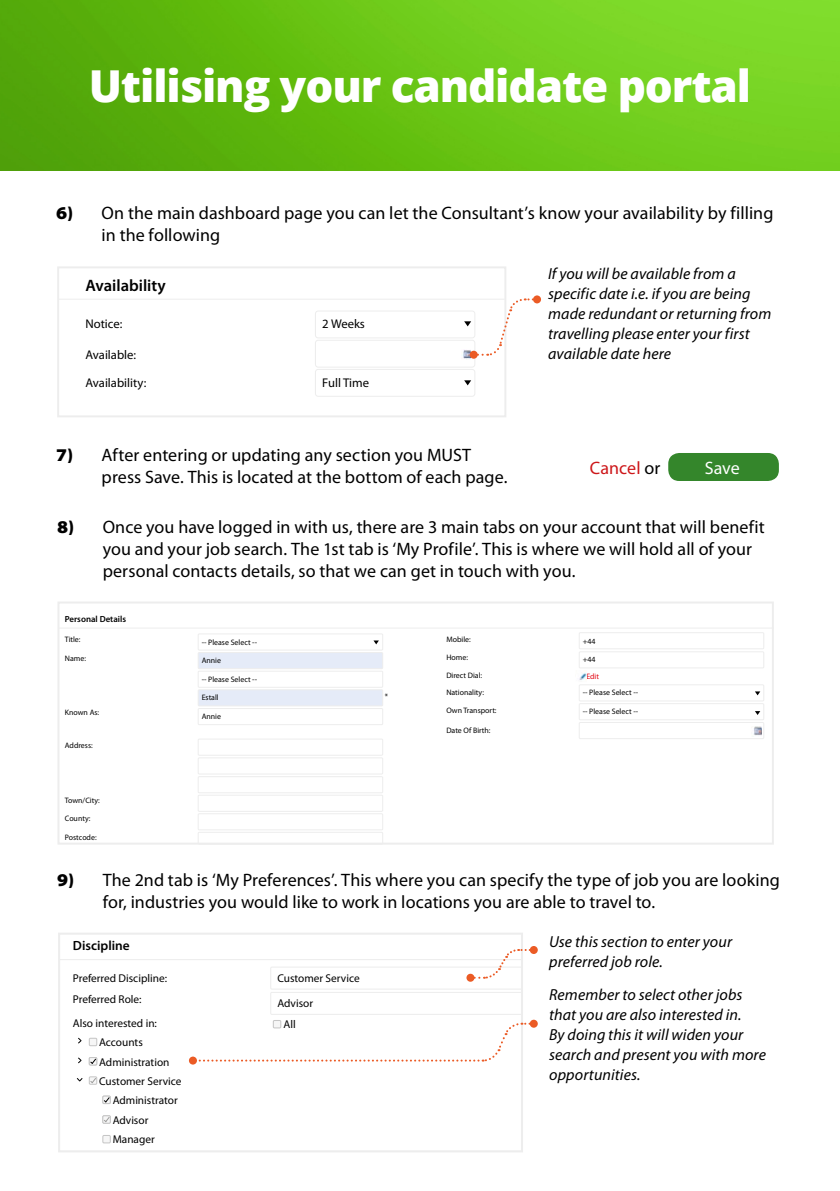
<style>
.page{position:relative;width:840px;height:1191px;background:#fff}
.page>*{position:absolute;margin:0;border:0;box-sizing:border-box;transform-origin:0 0}
.t1{font:800 44px "Open Sans";letter-spacing:-.025em;color:#fff}
.t2{font:18px/22px "Myriad Pro";letter-spacing:.005em;color:#000}
.t3{font:18px "Myriad Pro";letter-spacing:.005em;color:#cd171a}
.t4{font:18px "Myriad Pro";color:#fff}
.t5{font:600 16.6px "Myriad Pro";color:#000}
.t6{font:italic 16px/20px "Myriad Pro";letter-spacing:.005em;color:#000}
.t7{font:600 13.4px "Myriad Pro";color:#000}
.t8{font:12.6px "Myriad Pro";color:#000}
.t9{font:11.2px/21.4px "Myriad Pro";color:#000}
.t10{font:600 8.8px "Myriad Pro";color:#000}
.t11{font:7.8px/16.2px "Myriad Pro";color:#000}
.t12{font:7.8px "Myriad Pro";color:#e30613}
.s1{font-weight:900;font-stretch:semi-expanded}
.s2{color:#000}
</style>
<div class="page">
<hr style="left:59px;top:959px;width:462px;height:1px;background:#ededed">
<div style="left:270px;top:966px;width:252px;height:23px;border:1px solid #ededed"></div>
<div style="left:58px;top:932px;width:464px;height:220px;border:2px solid #ededed"></div>
<div style="left:270px;top:992px;width:252px;height:23px;border:1px solid #ededed"></div>
<div style="left:273px;top:1020px;width:8px;height:8px;border:1px solid #c6c6c6"></div>
<div style="left:89px;top:1038px;width:8px;height:7px;background:#f6f6f6"></div>
<div style="left:89px;top:1037px;width:8px;height:9px;border:1px solid #c6c6c6"></div>
<div style="left:89px;top:1076px;width:8px;height:8px;border:1px solid #c6c6c6"></div>
<div style="left:103px;top:1135px;width:7px;height:7px;background:#f6f6f6"></div>
<div style="left:102px;top:1135px;width:9px;height:8px;border:1px solid #c6c6c6"></div>
<svg style="left:78px;top:1037px;width:4px;height:7px"></svg>
<svg style="left:78px;top:1057px;width:4px;height:6px"></svg>
<svg style="left:76px;top:1078px;width:7px;height:4px"></svg>
<svg style="left:89px;top:1077px;width:8px;height:7px"></svg>
<div style="left:89px;top:1057px;width:8px;height:8px;border:1px solid #c6c6c6"></div>
<svg style="left:89px;top:1057px;width:8px;height:7px"></svg>
<div style="left:102px;top:1095px;width:9px;height:9px;border:1px solid #c6c6c6"></div>
<svg style="left:103px;top:1096px;width:7px;height:7px"></svg>
<div style="left:102px;top:1115px;width:9px;height:8px;border:1px solid #c6c6c6"></div>
<svg style="left:103px;top:1116px;width:7px;height:7px"></svg>
<img style="left:0;top:0;width:839px;height:170px">
<div style="left:57px;top:601px;width:716px;height:243px;border:2px solid #ededed"></div>
<svg style="left:373px;top:640px;width:5px;height:4px"></svg>
<svg style="left:753px;top:726px;width:8px;height:10px"></svg>
<hr style="left:58px;top:627px;width:715px;height:1px;background:#ededed">
<div style="left:197px;top:633px;width:186px;height:17px;border:1px solid #ededed"></div>
<div style="left:197px;top:670px;width:186px;height:18px;border:1px solid #ededed"></div>
<div style="left:198px;top:652px;width:184px;height:16px;background:#e5ebf8"></div>
<div style="left:197px;top:652px;width:186px;height:17px;border:1px solid #ededed"></div>
<div style="left:198px;top:690px;width:184px;height:16px;background:#e5ebf8"></div>
<div style="left:197px;top:689px;width:186px;height:17px;border:1px solid #ededed"></div>
<div style="left:197px;top:708px;width:186px;height:17px;border:1px solid #ededed"></div>
<div style="left:197px;top:738px;width:186px;height:17px;border:1px solid #ededed"></div>
<div style="left:197px;top:757px;width:186px;height:17px;border:1px solid #ededed"></div>
<div style="left:197px;top:776px;width:186px;height:17px;border:1px solid #ededed"></div>
<div style="left:197px;top:794px;width:186px;height:18px;border:1px solid #ededed"></div>
<div style="left:197px;top:813px;width:186px;height:17px;border:1px solid #ededed"></div>
<div style="left:197px;top:832px;width:186px;height:12px;border:1px solid #ededed"></div>
<div style="left:578px;top:632px;width:185px;height:17px;border:1px solid #ededed"></div>
<div style="left:578px;top:651px;width:185px;height:17px;border:1px solid #ededed"></div>
<div style="left:578px;top:684px;width:185px;height:17px;border:1px solid #ededed"></div>
<div style="left:578px;top:703px;width:185px;height:17px;border:1px solid #ededed"></div>
<div style="left:578px;top:722px;width:185px;height:17px;border:1px solid #ededed"></div>
<svg style="left:755px;top:691px;width:4px;height:4px"></svg>
<svg style="left:755px;top:711px;width:4px;height:4px"></svg>
<svg style="left:579px;top:673px;width:7px;height:7px"></svg>
<svg style="left:470px;top:948px;width:59px;height:31px"></svg>
<div style="left:529px;top:946px;width:8px;height:8px;background:#eb5b25;border-radius:50%"></div>
<div style="left:466px;top:973px;width:8px;height:8px;background:#eb5b25;border-radius:50%"></div>
<svg style="left:198px;top:1021px;width:336px;height:41px"></svg>
<div style="left:529px;top:1019px;width:8px;height:8px;background:#eb5b25;border-radius:50%"></div>
<div style="left:189px;top:1056px;width:8px;height:8px;background:#eb5b25;border-radius:50%"></div>
<div style="left:57px;top:266px;width:449px;height:151px;border:2px solid #ededed"></div>
<div style="left:315px;top:369px;width:160px;height:28px;border:1px solid #ededed;border-radius:3px"></div>
<div style="left:315px;top:340px;width:160px;height:27px;border:1px solid #ededed;border-radius:3px"></div>
<div style="left:315px;top:310px;width:160px;height:28px;border:1px solid #ededed;border-radius:3px"></div>
<svg style="left:464px;top:380px;width:7px;height:5px"></svg>
<hr style="left:58px;top:299px;width:446px;height:1px;background:#ededed">
<svg style="left:461px;top:297px;width:76px;height:62px"></svg>
<svg style="left:532px;top:295px;width:8px;height:8px"></svg>
<div style="left:469px;top:351px;width:8px;height:8px;background:#eb5b25;border-radius:50%"></div>
<div style="left:667px;top:452px;width:112px;height:30px;background:#34862b;border-radius:12px"></div>
<div style="left:666px;top:451px;width:114px;height:32px;border:2px solid #fff;border-radius:12px"></div>
<h1 class="t1" style="left:89px;top:52px;width:663px">Utilising your candidate portal</h1>
<p class="t2" style="left:102px;top:202px;width:673px;text-indent:-45px"><span class="s1">6)</span> On the main dashboard page you can let the Consultant’s know your availability by filling in the following</p>
<p class="t5" style="left:85px;top:275px;width:82px">Availability</p>
<p class="t6" style="left:548px;top:263px;width:224px">If you will be available from a specific date i.e. if you are being made redundant or returning from travelling please enter your first available date here</p>
<p class="t8" style="left:322px;top:316px;width:44px">2 Weeks</p>
<p class="t8" style="left:85px;top:316px;width:38px">Notice:</p>
<p class="t8" style="left:85px;top:346px;width:52px">Available:</p>
<p class="t8" style="left:85px;top:375px;width:62px">Availability:</p>
<p class="t8" style="left:322px;top:375px;width:48px">Full Time</p>
<p class="t2" style="left:102px;top:443px;width:407px;text-indent:-45px"><span class="s1">7)</span> After entering or updating any section you MUST press Save. This is located at the bottom of each page.</p>
<p class="t3" style="left:589px;top:456px;width:72px">Cancel <span class="s2">or</span></p>
<p class="t4" style="left:704px;top:456px;width:37px">Save</p>
<p class="t2" style="left:103px;top:516px;width:663px;text-indent:-45px"><span class="s1">8)</span> Once you have logged in with us, there are 3 main tabs on your account that will benefit you and your job search. The 1st tab is ‘My Profile’. This is where we will hold all of your personal contacts details, so that we can get in touch with you.</p>
<p class="t10" style="left:65px;top:613px;width:63px">Personal Details</p>
<p class="t11" style="left:65px;top:631px;width:17px">Title:</p>
<p class="t11" style="left:65px;top:650px;width:23px">Name:</p>
<p class="t11" style="left:446px;top:631px;width:26px">Mobile:</p>
<p class="t11" style="left:446px;top:649px;width:23px">Home:</p>
<p class="t11" style="left:446px;top:667px;width:39px">Direct Dial:<br>Nationality:</p>
<p class="t11" style="left:446px;top:702px;width:52px">Own Transport:</p>
<p class="t11" style="left:446px;top:722px;width:46px">Date Of Birth:</p>
<p class="t11" style="left:582px;top:633px;width:14px">+44</p>
<p class="t11" style="left:582px;top:651px;width:14px">+44</p>
<p class="t12" style="left:586px;top:671px;width:14px">Edit</p>
<p class="t11" style="left:582px;top:684px;width:57px">-- Please Select --</p>
<p class="t11" style="left:582px;top:703px;width:57px">-- Please Select --</p>
<p class="t11" style="left:201px;top:633px;width:57px">-- Please Select --</p>
<p class="t11" style="left:201px;top:671px;width:57px">-- Please Select --</p>
<p class="t11" style="left:201px;top:652px;width:21px">Annie</p>
<p class="t11" style="left:201px;top:689px;width:19px">Estall</p>
<p class="t11" style="left:201px;top:708px;width:21px">Annie</p>
<p class="t11" style="left:384px;top:688px;width:5px">*</p>
<p class="t11" style="left:65px;top:704px;width:36px">Known As:</p>
<p class="t11" style="left:65px;top:737px;width:29px">Address:</p>
<p class="t11" style="left:65px;top:792px;width:37px">Town/City:</p>
<p class="t11" style="left:65px;top:810px;width:27px">County:</p>
<p class="t11" style="left:65px;top:829px;width:33px">Postcode:</p>
<p class="t2" style="left:103px;top:868px;width:678px;text-indent:-45px"><span class="s1">9)</span> The 2nd tab is ‘My Preferences’. This where you can specify the type of job you are looking for, industries you would like to work in locations you are able to travel to.</p>
<p class="t7" style="left:73px;top:936px;width:58px">Discipline</p>
<p class="t9" style="left:73px;top:967px;width:96px">Preferred Discipline:<br>Preferred Role:</p>
<p class="t9" style="left:73px;top:1012px;width:85px">Also interested in:</p>
<p class="t9" style="left:99px;top:1031px;width:45px">Accounts</p>
<p class="t9" style="left:99px;top:1051px;width:72px">Administration</p>
<p class="t9" style="left:99px;top:1070px;width:84px">Customer Service</p>
<p class="t9" style="left:113px;top:1089px;width:67px">Administrator</p>
<p class="t9" style="left:113px;top:1109px;width:37px">Advisor</p>
<p class="t9" style="left:113px;top:1128px;width:44px">Manager</p>
<p class="t9" style="left:277px;top:967px;width:84px">Customer Service</p>
<p class="t9" style="left:283px;top:992px;width:31px;text-indent:-6px">Advisor<br>All</p>
<p class="t6" style="left:549px;top:931px;width:184px">Use this section to enter your preferred job role.</p>
<p class="t6" style="left:549px;top:984px;width:218px">Remember to select other jobs that you are also interested in.<br>By doing this it will widen your search and present you with more opportunities.</p>
</div>
